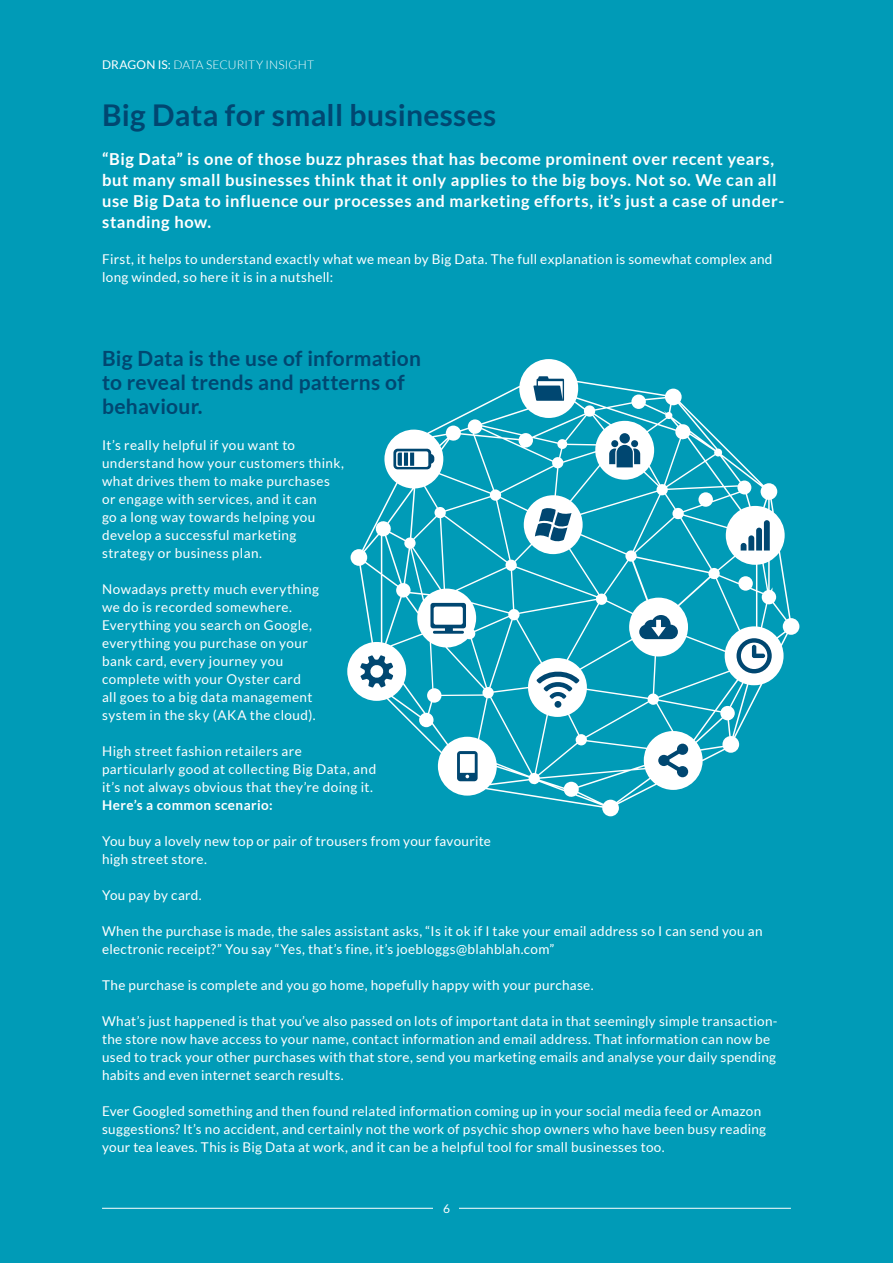
<style>
.page{position:relative;width:893px;height:1263px;background:#009bb7}
.page>*{position:absolute;margin:0;border:0;box-sizing:border-box;transform-origin:0 0}
.t1{font:700 30px "Lato";letter-spacing:.01em;color:#004771}
.t2{font:700 21px/24px "Lato";letter-spacing:.01em;color:#004771}
.t3{font:700 16.5px/21px "Lato";letter-spacing:.035em;color:#fff}
.t4{font:13.5px/18px "Lato";letter-spacing:.025em;color:#fff}
.t5{font:700 13.5px "Lato";letter-spacing:.035em;color:#fff}
.t6{font:300 12px "Lato";letter-spacing:.01em;color:#fff}
.t7{font:12px "Lato";color:#fff}
.s1{font-weight:400}
</style>
<div class="page">
<hr style="left:102px;top:1208px;width:689px;height:1px;background:#fff">
<div style="left:434px;top:1202px;width:25px;height:13px;background:#009bb7"></div>
<svg style="left:347px;top:359px;width:452px;height:457px"></svg>
<svg style="left:360px;top:376px;width:412px;height:405px"></svg>
<p class="t6" style="left:102px;top:58px;width:214px"><span class="s1">DRAGON IS:</span> DATA SECURITY INSIGHT</p>
<h1 class="t1" style="left:102px;top:98px;width:396px">Big Data for small businesses</h1>
<p class="t3" style="left:102px;top:148px;width:684px">“Big Data” is one of those buzz phrases that has become prominent over recent years, but many small businesses think that it only applies to the big boys. Not so. We can all use Big Data to influence our processes and marketing efforts, it’s just a case of under&shy;standing how.</p>
<p class="t4" style="left:102px;top:250px;width:672px">First, it helps to understand exactly what we mean by Big Data. The full explanation is somewhat complex and long winded, so here it is in a nutshell:</p>
<h2 class="t2" style="left:102px;top:346px;width:320px">Big Data is the use of information to reveal trends and patterns of behaviour.</h2>
<p class="t4" style="left:102px;top:436px;width:243px">It’s really helpful if you want to understand how your customers think, what drives them to make purchases or engage with services, and it can<br>go a long way towards helping you develop a successful marketing strategy or business plan.</p>
<p class="t4" style="left:102px;top:580px;width:219px">Nowadays pretty much everything we do is recorded somewhere.<br>Everything you search on Google, everything you purchase on your bank card, every journey you complete with your Oyster card<br>all goes to a big data management system in the sky (AKA the cloud).</p>
<p class="t4" style="left:102px;top:742px;width:276px">High street fashion retailers are particularly good at collecting Big Data, and it’s not always obvious that they’re doing it.</p>
<p class="t5" style="left:102px;top:797px;width:172px">Here’s a common scenario:</p>
<p class="t4" style="left:102px;top:832px;width:390px">You buy a lovely new top or pair of trousers from your favourite high street store.</p>
<p class="t4" style="left:102px;top:886px;width:101px">You pay by card.</p>
<p class="t4" style="left:102px;top:922px;width:662px">When the purchase is made, the sales assistant asks, “Is it ok if I take your email address so I can send you an electronic receipt?” You say “Yes, that’s fine, it’s joebloggs@blahblah.com”</p>
<p class="t4" style="left:102px;top:976px;width:493px">The purchase is complete and you go home, hopefully happy with your purchase.</p>
<p class="t4" style="left:102px;top:1012px;width:677px">What’s just happened is that you’ve also passed on lots of important data in that seemingly simple transaction&shy;the store now have access to your name, contact information and email address. That information can now be used to track your other purchases with that store, send you marketing emails and analyse your daily spending habits and even internet search results.</p>
<p class="t4" style="left:102px;top:1102px;width:666px">Ever Googled something and then found related information coming up in your social media feed or Amazon suggestions? It’s no accident, and certainly not the work of psychic shop owners who have been busy reading your tea leaves. This is Big Data at work, and it can be a helpful tool for small businesses too.</p>
<p class="t7" style="left:443px;top:1202px;width:8px">6</p>
</div>
